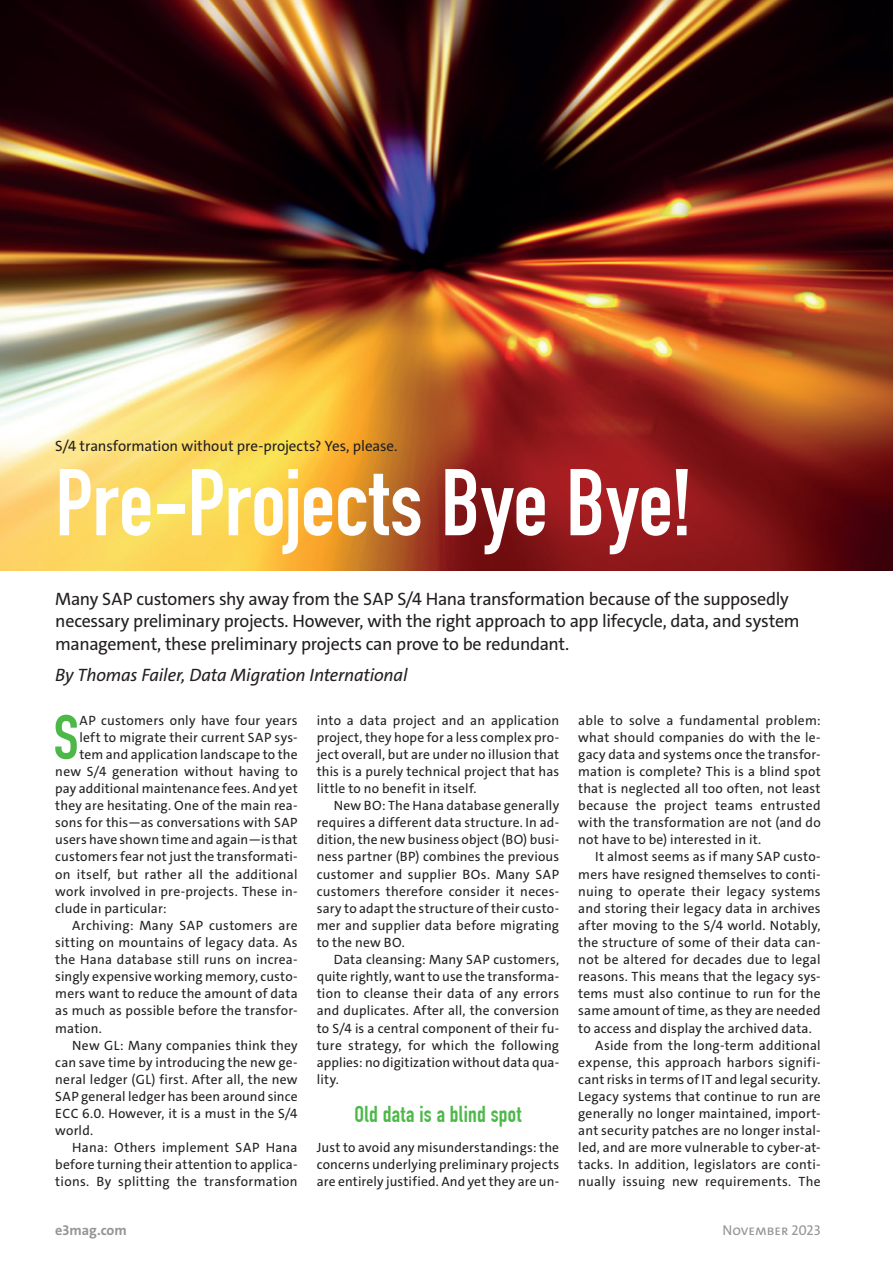
<style>
.page{position:relative;width:893px;height:1263px;background:#fff}
.page>*{position:absolute;margin:0;border:0;box-sizing:border-box;transform-origin:0 0}
.t1{font:700 93px "DIN Condensed";letter-spacing:-.005em;color:#fff}
.t2{font:700 61.5px "DIN Condensed";color:#4cb848}
.t3{font:700 22.5px "DIN Condensed";letter-spacing:.015em;color:#4cb848}
.t4{font:18px/22.5px "The Sans";letter-spacing:-.015em;color:#231f20}
.t5{font:italic 18px "The Sans";letter-spacing:-.01em;color:#231f20}
.t6{font:15px "The Sans";letter-spacing:-.005em;color:#231f20}
.t7{font:14.25px "The Sans";color:#939598}
.t8{font:700 14.25px "The Sans";color:#939598}
.t9{font:13.5px/17.1px "The Sans";letter-spacing:.015em;color:#231f20;text-align:justify}
</style>
<div class="page">
<img style="left:0;top:0;width:893px;height:571px">
<p class="t6" style="left:55px;top:436px;width:344px">S/4 transformation without pre-projects? Yes, please.</p>
<h1 class="t1" style="left:55px;top:448px;width:639px">Pre-Projects Bye Bye!</h1>
<p class="t4" style="left:55px;top:588px;width:746px">Many SAP customers shy away from the SAP S/4 Hana transformation because of the supposedly necessary preliminary projects. However, with the right approach to app lifecycle, data, and system management, these preliminary projects can prove to be redundant.</p>
<h3 class="t5" style="left:55px;top:664px;width:354px">By Thomas Failer, Data Migration International</h3>
<h2 class="t2" style="left:54px;top:701px;width:26px">S</h2>
<p class="t9" style="left:79px;top:712px;width:220px">AP customers only have four years</p>
<p class="t9" style="left:578px;top:712px;width:244px">able to solve a fundamental problem: what should companies do with the le&shy;gacy data and systems once the transfor&shy;mation is complete? This is a blind spot that is neglected all too often, not least because the project teams entrusted with the transformation are not (and do not have to be) interested in it.</p>
<p class="t9" style="left:595px;top:848px;width:227px">It almost seems as if many SAP custo-</p>
<p class="t9" style="left:578px;top:865px;width:244px">mers have resigned themselves to conti-</p>
<p class="t9" style="left:578px;top:883px;width:244px">nuing to operate their legacy systems</p>
<p class="t9" style="left:578px;top:900px;width:244px">and storing their legacy data in archives</p>
<p class="t9" style="left:578px;top:917px;width:244px">after moving to the S/4 world. Notably,</p>
<p class="t9" style="left:578px;top:934px;width:244px">the structure of some of their data can-</p>
<p class="t9" style="left:578px;top:951px;width:244px">not be altered for decades due to legal</p>
<p class="t9" style="left:578px;top:968px;width:244px">reasons. This means that the legacy sys-</p>
<p class="t9" style="left:578px;top:985px;width:244px">tems must also continue to run for the</p>
<p class="t9" style="left:578px;top:1002px;width:244px">same amount of time, as they are needed</p>
<p class="t9" style="left:578px;top:1019px;width:235px">to access and display the archived data.</p>
<p class="t9" style="left:595px;top:1036px;width:227px">Aside from the long-term additional</p>
<p class="t9" style="left:578px;top:1054px;width:244px">expense, this approach harbors signifi-</p>
<p class="t9" style="left:578px;top:1071px;width:244px">cant risks in terms of IT and legal security.</p>
<p class="t9" style="left:578px;top:1088px;width:244px">Legacy systems that continue to run are</p>
<p class="t9" style="left:578px;top:1105px;width:244px">generally no longer maintained, import-</p>
<p class="t9" style="left:578px;top:1122px;width:244px">ant security patches are no longer instal-</p>
<p class="t9" style="left:578px;top:1139px;width:244px">led, and are more vulnerable to cyber-at-</p>
<p class="t9" style="left:578px;top:1156px;width:244px">tacks. In addition, legislators are conti-</p>
<p class="t9" style="left:578px;top:1173px;width:244px">nually issuing new requirements. The</p>
<p class="t9" style="left:317px;top:712px;width:244px">into a data project and an application project, they hope for a less complex pro&shy;ject overall, but are under no illusion that this is a purely technical project that has little to no benefit in itself.</p>
<p class="t9" style="left:317px;top:797px;width:244px;text-indent:17px">New BO: The Hana database generally requires a different data structure. In ad&shy;dition, the new business object (BO) busi&shy;ness partner (BP) combines the previous customer and supplier BOs. Many SAP customers therefore consider it neces&shy;sary to adapt the structure of their custo&shy;mer and supplier data before migrating to the new BO.</p>
<p class="t9" style="left:317px;top:951px;width:244px;text-indent:17px">Data cleansing: Many SAP customers, quite rightly, want to use the transforma&shy;tion to cleanse their data of any errors and duplicates. After all, the conversion to S/4 is a central component of their fu&shy;ture strategy, for which the following applies: no digitization without data qua&shy;lity.</p>
<h3 class="t3" style="left:354px;top:1101px;width:169px">Old data is a blind spot</h3>
<p class="t9" style="left:317px;top:1139px;width:244px">Just to avoid any misunderstandings: the concerns underlying preliminary projects are entirely justified. And yet they are un-</p>
<p class="t9" style="left:79px;top:729px;width:220px">left to migrate their current SAP sys-</p>
<p class="t9" style="left:79px;top:746px;width:220px">tem and application landscape to the</p>
<p class="t9" style="left:55px;top:763px;width:244px">new S/4 generation without having to</p>
<p class="t9" style="left:55px;top:780px;width:244px">pay additional maintenance fees. And yet</p>
<p class="t9" style="left:55px;top:797px;width:244px">they are hesitating. One of the main rea-</p>
<p class="t9" style="left:55px;top:814px;width:244px">sons for this—as conversations with SAP</p>
<p class="t9" style="left:55px;top:831px;width:244px">users have shown time and again—is that</p>
<p class="t9" style="left:55px;top:848px;width:244px">customers fear not just the transformati-</p>
<p class="t9" style="left:55px;top:865px;width:244px">on itself, but rather all the additional</p>
<p class="t9" style="left:55px;top:883px;width:244px">work involved in pre-projects. These in-</p>
<p class="t9" style="left:55px;top:900px;width:113px">clude in particular:</p>
<p class="t9" style="left:72px;top:917px;width:227px">Archiving: Many SAP customers are</p>
<p class="t9" style="left:55px;top:934px;width:244px">sitting on mountains of legacy data. As</p>
<p class="t9" style="left:55px;top:951px;width:244px">the Hana database still runs on increa-</p>
<p class="t9" style="left:55px;top:968px;width:244px">singly expensive working memory, custo-</p>
<p class="t9" style="left:55px;top:985px;width:244px">mers want to reduce the amount of data</p>
<p class="t9" style="left:55px;top:1002px;width:244px">as much as possible before the transfor-</p>
<p class="t9" style="left:55px;top:1019px;width:48px">mation.</p>
<p class="t9" style="left:72px;top:1036px;width:227px">New GL: Many companies think they</p>
<p class="t9" style="left:55px;top:1054px;width:244px">can save time by introducing the new ge-</p>
<p class="t9" style="left:55px;top:1071px;width:244px">neral ledger (GL) first. After all, the new</p>
<p class="t9" style="left:55px;top:1088px;width:244px">SAP general ledger has been around since</p>
<p class="t9" style="left:55px;top:1105px;width:244px">ECC 6.0. However, it is a must in the S/4</p>
<p class="t9" style="left:55px;top:1122px;width:39px">world.</p>
<p class="t9" style="left:72px;top:1139px;width:227px">Hana: Others implement SAP Hana</p>
<p class="t9" style="left:55px;top:1156px;width:244px">before turning their attention to applica-</p>
<p class="t9" style="left:55px;top:1173px;width:244px">tions. By splitting the transformation</p>
<p class="t8" style="left:55px;top:1221px;width:73px">e3mag.com</p>
<p class="t7" style="left:722px;top:1221px;width:100px">November 2023</p>
</div>
